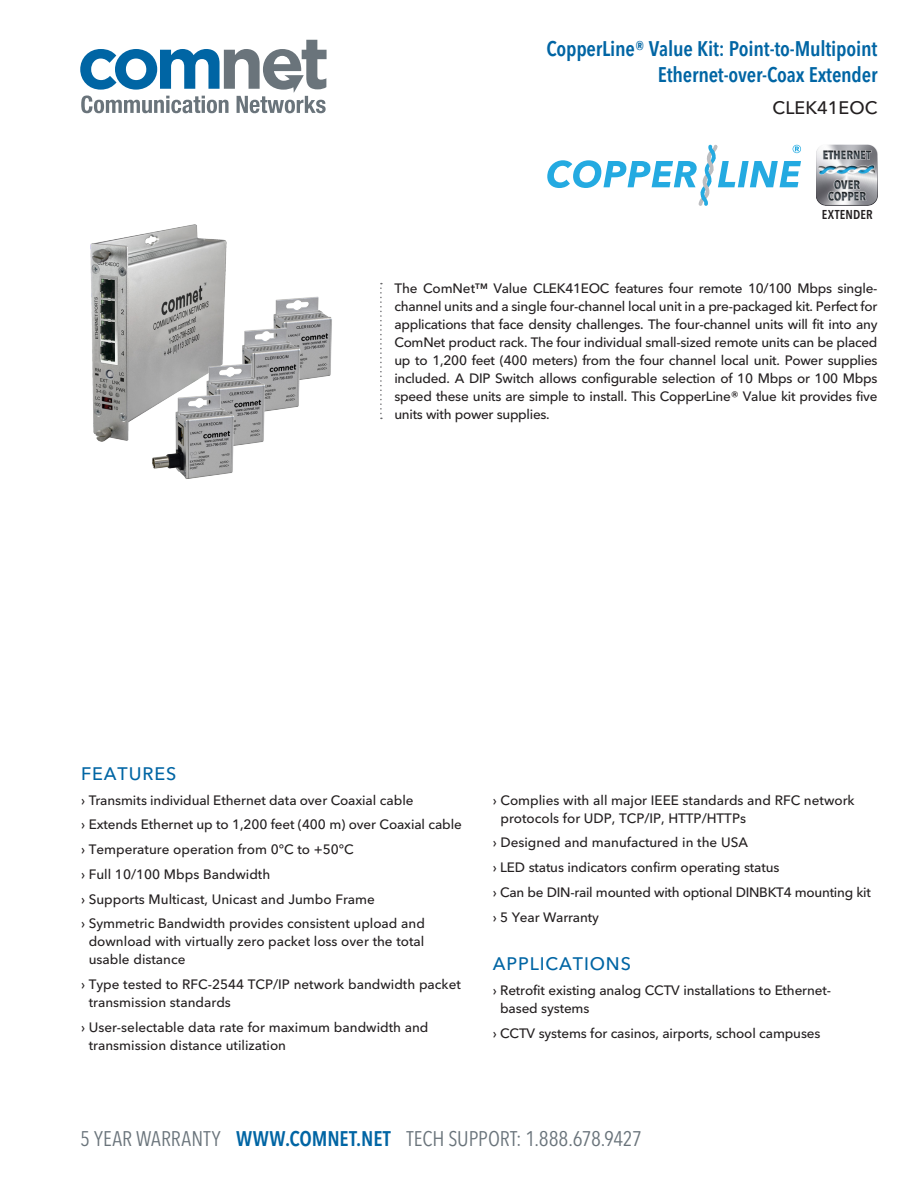
<style>
.page{position:relative;width:918px;height:1188px;background:#fff}
.page>*{position:absolute;margin:0;border:0;box-sizing:border-box;transform-origin:0 0}
.t1{font:600 condensed 21px/25.2px "Avenir Next LT Pro";letter-spacing:-.01em;color:#0065a4;text-align:right}
.t2{font:condensed 21px "Avenir Next LT Pro";color:#6a747b}
.t3{font:500 18px "Avenir Next LT Pro";letter-spacing:.05em;color:#0065a4}
.t4{font:500 18px "Avenir Next LT Pro";color:#231f20}
.t5{font:500 13.5px/18px "Avenir Next LT Pro";color:#231f20}
.t6{font:500 13.5px "Avenir Next LT Pro";letter-spacing:-.02em;color:#231f20}
.t7{font:600 condensed 12.75px "Avenir Next LT Pro";letter-spacing:.01em;color:#231f20}
.s1{font-weight:600;color:#0065a4}
</style>
<div class="page">
<svg style="left:80px;top:40px;width:247px;height:73px"></svg>
<svg style="left:547px;top:145px;width:254px;height:61px"></svg>
<svg style="left:380px;top:283px;width:2px;height:136px"></svg>
<img style="left:817px;top:145px;width:60px;height:61px">
<img style="left:90px;top:224px;width:137px;height:218px">
<img style="left:273px;top:296px;width:59px;height:83px">
<img style="left:214px;top:315px;width:95px;height:95px">
<img style="left:179px;top:350px;width:95px;height:95px">
<img style="left:148px;top:381px;width:95px;height:98px">
<p class="t1" style="left:546px;top:36px;width:333px">CopperLine® Value Kit: Point-to-Multipoint<br>Ethernet-over-Coax Extender</p>
<p class="t4" style="left:773px;top:97px;width:106px">CLEK41EOC</p>
<p class="t7" style="left:822px;top:207px;width:52px">EXTENDER</p>
<p class="t5" style="left:394px;top:279px;width:485px;text-align:justify">The ComNet™ Value CLEK41EOC features four remote 10/100 Mbps single&shy;channel units and a single four-channel local unit in a pre-packaged kit. Perfect for applications that face density challenges. The four-channel units will fit into any ComNet product rack. The four individual small-sized remote units can be placed up to 1,200 feet (400 meters) from the four channel local unit. Power supplies included. A DIP Switch allows configurable selection of 10 Mbps or 100 Mbps speed these units are simple to install. This CopperLine® Value kit provides five units with power supplies.</p>
<p class="t3" style="left:81px;top:763px;width:97px">FEATURES</p>
<p class="t5" style="left:81px;top:791px;width:334px">› Transmits individual Ethernet data over Coaxial cable</p>
<p class="t5" style="left:81px;top:816px;width:382px">› Extends Ethernet up to 1,200 feet (400 m) over Coaxial cable</p>
<p class="t5" style="left:81px;top:840px;width:274px">› Temperature operation from 0°C to +50°C</p>
<p class="t5" style="left:81px;top:865px;width:191px">› Full 10/100 Mbps Bandwidth</p>
<p class="t5" style="left:81px;top:890px;width:295px">› Supports Multicast, Unicast and Jumbo Frame</p>
<p class="t5" style="left:89px;top:915px;width:338px;text-align:justify;text-indent:-8px">› Symmetric Bandwidth provides consistent upload and download with virtually zero packet loss over the total usable distance</p>
<p class="t5" style="left:89px;top:975px;width:374px;text-indent:-8px">› Type tested to RFC-2544 TCP/IP network bandwidth packet transmission standards</p>
<p class="t5" style="left:89px;top:1018px;width:341px;text-indent:-8px">› User-selectable data rate for maximum bandwidth and transmission distance utilization</p>
<p class="t5" style="left:500px;top:791px;width:356px;text-indent:-8px">› Complies with all major IEEE standards and RFC network protocols for UDP, TCP/IP, HTTP/HTTPs</p>
<p class="t5" style="left:493px;top:834px;width:257px">› Designed and manufactured in the USA</p>
<p class="t5" style="left:493px;top:858px;width:288px">› LED status indicators confirm operating status</p>
<p class="t6" style="left:493px;top:884px;width:380px">› Can be DIN-rail mounted with optional DINBKT4 mounting kit</p>
<p class="t5" style="left:493px;top:908px;width:108px">› 5 Year Warranty</p>
<p class="t3" style="left:493px;top:953px;width:140px">APPLICATIONS</p>
<p class="t5" style="left:500px;top:981px;width:332px;text-indent:-7px">› Retrofit existing analog CCTV installations to Ethernet&shy;based systems</p>
<p class="t5" style="left:493px;top:1024px;width:329px">› CCTV systems for casinos, airports, school campuses</p>
<h1 class="t2" style="left:80px;top:1126px;width:563px">5 YEAR WARRANTY <span class="s1">WWW.COMNET.NET</span> TECH SUPPORT: 1.888.678.9427</h1>
</div>
